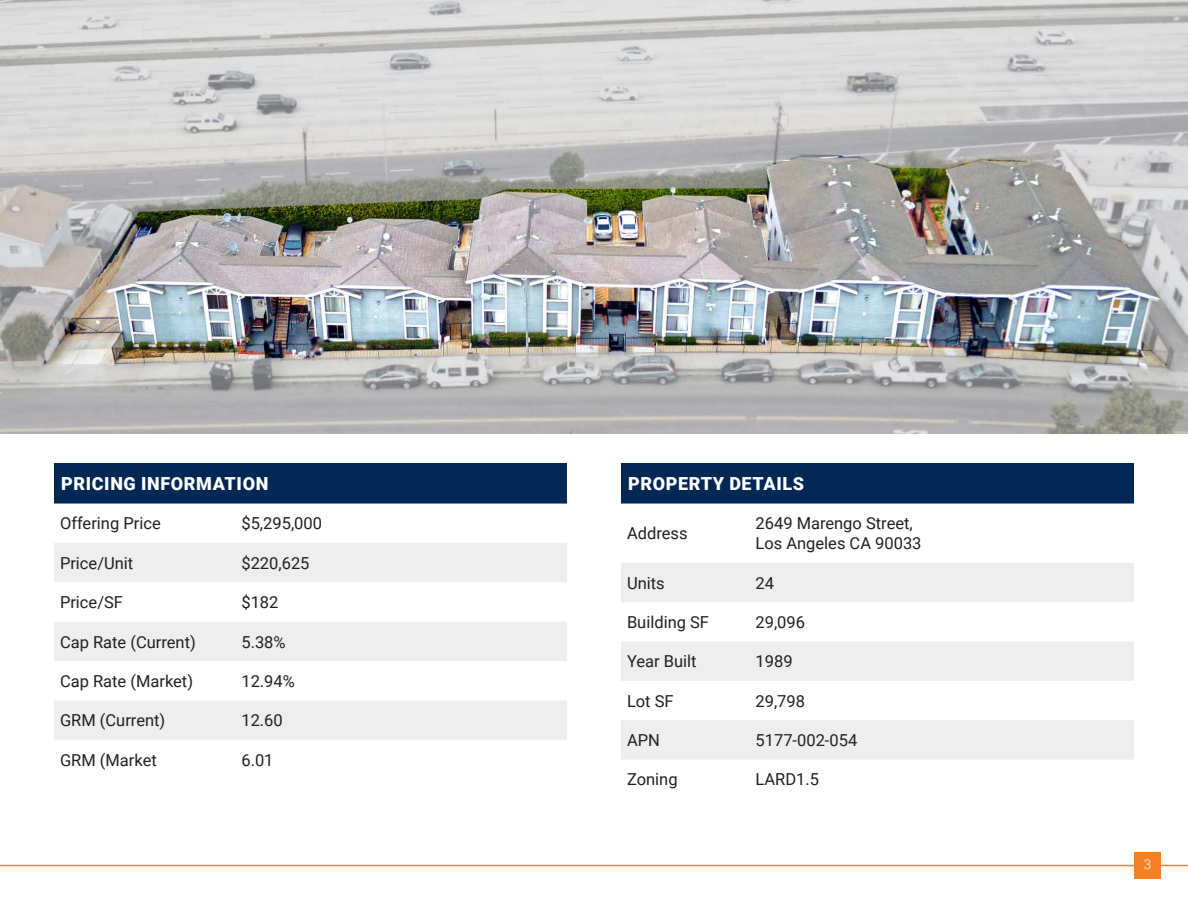
<style>
.page{position:relative;width:1188px;height:918px;background:#fff}
.page>*{position:absolute;margin:0;border:0;box-sizing:border-box;transform-origin:0 0}
.White_Header_-_Left_Align{font:900 18px "Roboto";letter-spacing:.035em;color:#fff}
.Table_Data_-_Left_Align{font:16.5px "Roboto";color:#231f20}
.Table_Data_-_Right_Align{font:16.5px/19.8px "Roboto";color:#231f20}
.t1{font:300 13.5px "Roboto";color:#fff}
</style>
<div class="page">
<div style="left:54px;top:463px;width:513px;height:41px;background:#002855"></div>
<svg style="left:54px;top:543px;width:513px;height:197px;fill:#eeeeef"></svg>
<div style="left:621px;top:463px;width:513px;height:41px;background:#002855"></div>
<svg style="left:621px;top:563px;width:513px;height:196px;fill:#eeeeef"></svg>
<img style="left:0;top:0;width:1188px;height:434px">
<hr style="left:0;top:865px;width:1188px;height:1px;background:#f48026">
<div style="left:1134px;top:852px;width:27px;height:27px;background:#f48026"></div>
<p class="White_Header_-_Left_Align" style="left:61px;top:471px;width:209px">PRICING INFORMATION</p>
<p class="Table_Data_-_Left_Align" style="left:60px;top:512px;width:102px">Offering Price</p>
<p class="Table_Data_-_Right_Align" style="left:241px;top:513px;width:82px">$5,295,000</p>
<p class="Table_Data_-_Left_Align" style="left:60px;top:551px;width:75px">Price/Unit</p>
<p class="Table_Data_-_Right_Align" style="left:241px;top:552px;width:70px">$220,625</p>
<p class="Table_Data_-_Left_Align" style="left:60px;top:591px;width:65px">Price/SF</p>
<p class="Table_Data_-_Right_Align" style="left:241px;top:592px;width:39px">$182</p>
<p class="Table_Data_-_Left_Align" style="left:60px;top:630px;width:137px">Cap Rate (Current)</p>
<p class="Table_Data_-_Right_Align" style="left:241px;top:631px;width:46px">5.38%</p>
<p class="Table_Data_-_Left_Align" style="left:60px;top:669px;width:135px">Cap Rate (Market)</p>
<p class="Table_Data_-_Right_Align" style="left:241px;top:671px;width:55px">12.94%</p>
<p class="Table_Data_-_Left_Align" style="left:60px;top:709px;width:107px">GRM (Current)</p>
<p class="Table_Data_-_Right_Align" style="left:241px;top:710px;width:43px">12.60</p>
<p class="Table_Data_-_Left_Align" style="left:60px;top:748px;width:98px">GRM (Market</p>
<p class="Table_Data_-_Right_Align" style="left:241px;top:749px;width:34px">6.01</p>
<p class="White_Header_-_Left_Align" style="left:628px;top:471px;width:177px">PROPERTY DETAILS</p>
<p class="Table_Data_-_Left_Align" style="left:627px;top:522px;width:62px">Address</p>
<p class="Table_Data_-_Right_Align" style="left:756px;top:513px;width:168px">2649 Marengo Street,<br>Los Angeles CA 90033</p>
<p class="Table_Data_-_Left_Align" style="left:627px;top:571px;width:39px">Units</p>
<p class="Table_Data_-_Right_Align" style="left:756px;top:572px;width:20px">24</p>
<p class="Table_Data_-_Left_Align" style="left:627px;top:611px;width:84px">Building SF</p>
<p class="Table_Data_-_Right_Align" style="left:756px;top:612px;width:51px">29,096</p>
<p class="Table_Data_-_Left_Align" style="left:627px;top:650px;width:71px">Year Built</p>
<p class="Table_Data_-_Right_Align" style="left:756px;top:651px;width:39px">1989</p>
<p class="Table_Data_-_Left_Align" style="left:627px;top:689px;width:48px">Lot SF</p>
<p class="Table_Data_-_Right_Align" style="left:756px;top:690px;width:51px">29,798</p>
<p class="Table_Data_-_Left_Align" style="left:627px;top:729px;width:34px">APN</p>
<p class="Table_Data_-_Right_Align" style="left:756px;top:730px;width:103px">5177-002-054</p>
<p class="Table_Data_-_Left_Align" style="left:627px;top:768px;width:52px">Zoning</p>
<p class="Table_Data_-_Right_Align" style="left:756px;top:769px;width:65px">LARD1.5</p>
<p class="t1" style="left:1144px;top:855px;width:9px">3</p>
</div>
